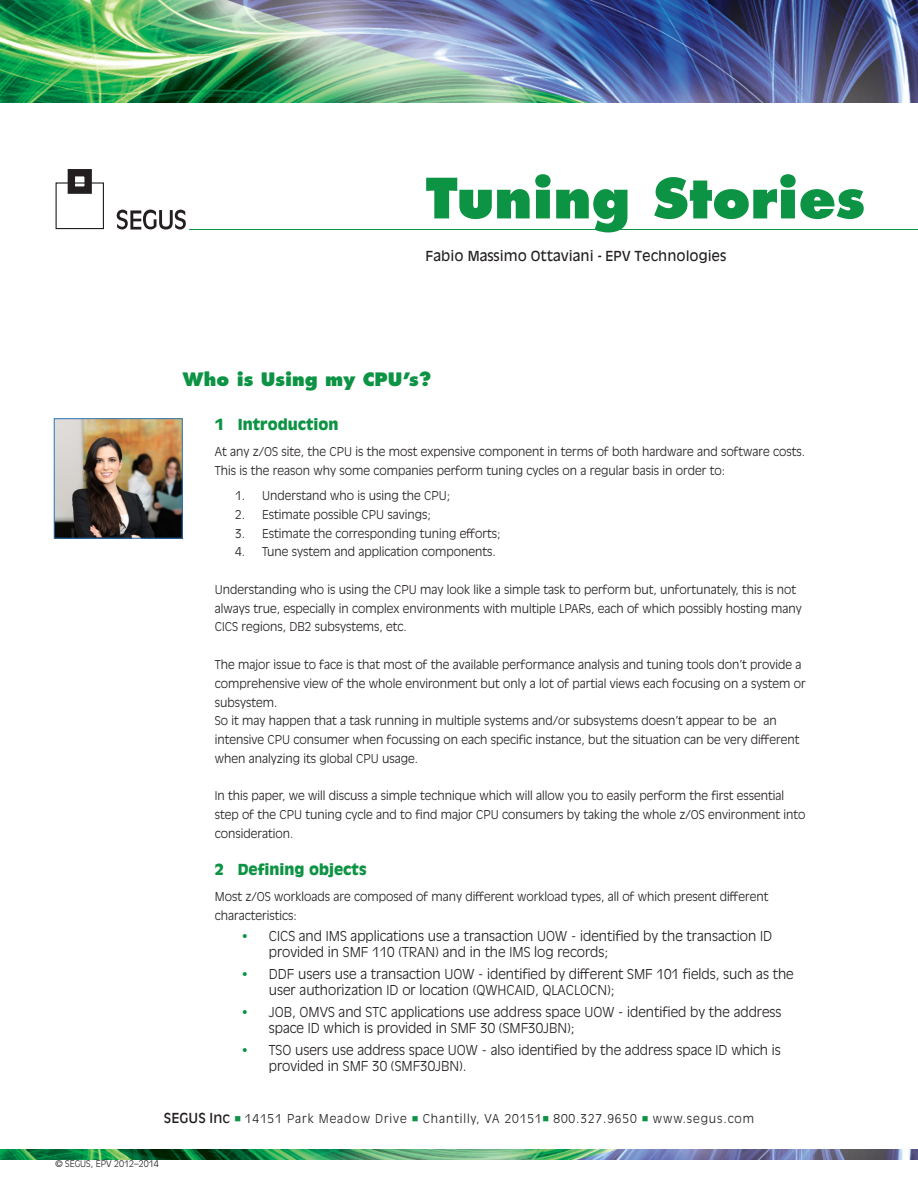
<style>
.page{position:relative;width:918px;height:1188px;background:#fff}
.page>*{position:absolute;margin:0;border:0;box-sizing:border-box;transform-origin:0 0}
.t1{font:800 54px "Futura";color:#0d9344}
.t2{font:800 18px "Futura";color:#0d9344}
.t3{font:900 15px "Antique Olive";color:#0d9344}
.t4{font:300 13.5px/16.2px "Antique Olive";color:#231f20}
.t5{font:13.5px "Antique Olive";color:#231f20}
.t6{font:300 12px/18.8px "Antique Olive";color:#231f20}
.t7{font:300 12px "Antique Olive";letter-spacing:.075em;color:#231f20}
.t8{font:300 9px "Antique Olive";color:#231f20}
.s1{font-weight:400;font-size:13.5px}
.s2{color:#0d9344}
</style>
<div class="page">
<img style="left:0;top:0;width:918px;height:102px">
<svg style="left:117px;top:210px;width:69px;height:20px"></svg>
<div style="left:56px;top:182px;width:48px;height:47px;border:1px solid #231f20"></div>
<div style="left:68px;top:169px;width:24px;height:25px;border:7px solid #231f20"></div>
<hr style="left:189px;top:229px;width:729px;height:1px;background:#0d9344">
<img style="left:56px;top:420px;width:125px;height:116px">
<div style="left:54px;top:418px;width:129px;height:120px;border:1px solid #2e76bc"></div>
<img style="left:0;top:1149px;width:918px;height:11px">
<h1 class="t1" style="left:426px;top:164px;width:441px">Tuning Stories</h1>
<p class="t5" style="left:426px;top:248px;width:302px">Fabio Massimo Ottaviani - EPV Technologies</p>
<h2 class="t2" style="left:183px;top:368px;width:250px">Who is Using my CPU’s?</h2>
<p class="t3" style="left:215px;top:416px;width:125px">1 Introduction</p>
<p class="t6" style="left:215px;top:442px;width:592px">At any z/OS site, the CPU is the most expensive component in terms of both hardware and software costs.<br>This is the reason why some companies perform tuning cycles on a regular basis in order to:</p>
<p class="t6" style="left:235px;top:487px;width:217px">1. Understand who is using the CPU;</p>
<p class="t6" style="left:235px;top:505px;width:197px">2. Estimate possible CPU savings;</p>
<p class="t6" style="left:235px;top:524px;width:267px">3. Estimate the corresponding tuning efforts;</p>
<p class="t6" style="left:235px;top:543px;width:262px">4. Tune system and application components.</p>
<p class="t6" style="left:215px;top:580px;width:589px">Understanding who is using the CPU may look like a simple task to perform but, unfortunately, this is not always true, especially in complex environments with multiple LPARs, each of which possibly hosting many<br>CICS regions, DB2 subsystems, etc.</p>
<p class="t6" style="left:215px;top:655px;width:593px">The major issue to face is that most of the available performance analysis and tuning tools don’t provide a comprehensive view of the whole environment but only a lot of partial views each focusing on a system or subsystem.<br>So it may happen that a task running in multiple systems and/or subsystems doesn’t appear to be an intensive CPU consumer when focussing on each specific instance, but the situation can be very different when analyzing its global CPU usage.</p>
<p class="t6" style="left:215px;top:787px;width:592px">In this paper, we will discuss a simple technique which will allow you to easily perform the first essential step of the CPU tuning cycle and to find major CPU consumers by taking the whole z/OS environment into consideration.</p>
<p class="t3" style="left:215px;top:861px;width:153px">2 Defining objects</p>
<p class="t6" style="left:215px;top:887px;width:555px">Most z/OS workloads are composed of many different workload types, all of which present different characteristics:</p>
<p class="t4" style="left:269px;top:928px;width:505px">CICS and IMS applications use a transaction UOW - identified by the transaction ID provided in SMF 110 (TRAN) and in the IMS log records;</p>
<p class="t4" style="left:269px;top:966px;width:526px">DDF users use a transaction UOW - identified by different SMF 101 fields, such as the user authorization ID or location (QWHCAID, QLACLOCN);</p>
<p class="t4" style="left:269px;top:1004px;width:514px">JOB, OMVS and STC applications use address space UOW - identified by the address space ID which is provided in SMF 30 (SMF30JBN);</p>
<p class="t4" style="left:269px;top:1042px;width:514px">TSO users use address space UOW - also identified by the address space ID which is provided in SMF 30 (SMF30JBN).</p>
<p class="t7" style="left:164px;top:1112px;width:592px"><span class="s1">SEGUS Inc</span> <span class="s2">■</span> 14151 Park Meadow Drive <span class="s2">■</span> Chantilly, VA 20151<span class="s2">■</span> 800.327.9650 <span class="s2">■</span> www.segus.com</p>
<p class="t8" style="left:56px;top:1158px;width:105px">© SEGUS, EPV 2012–2014</p>
</div>
